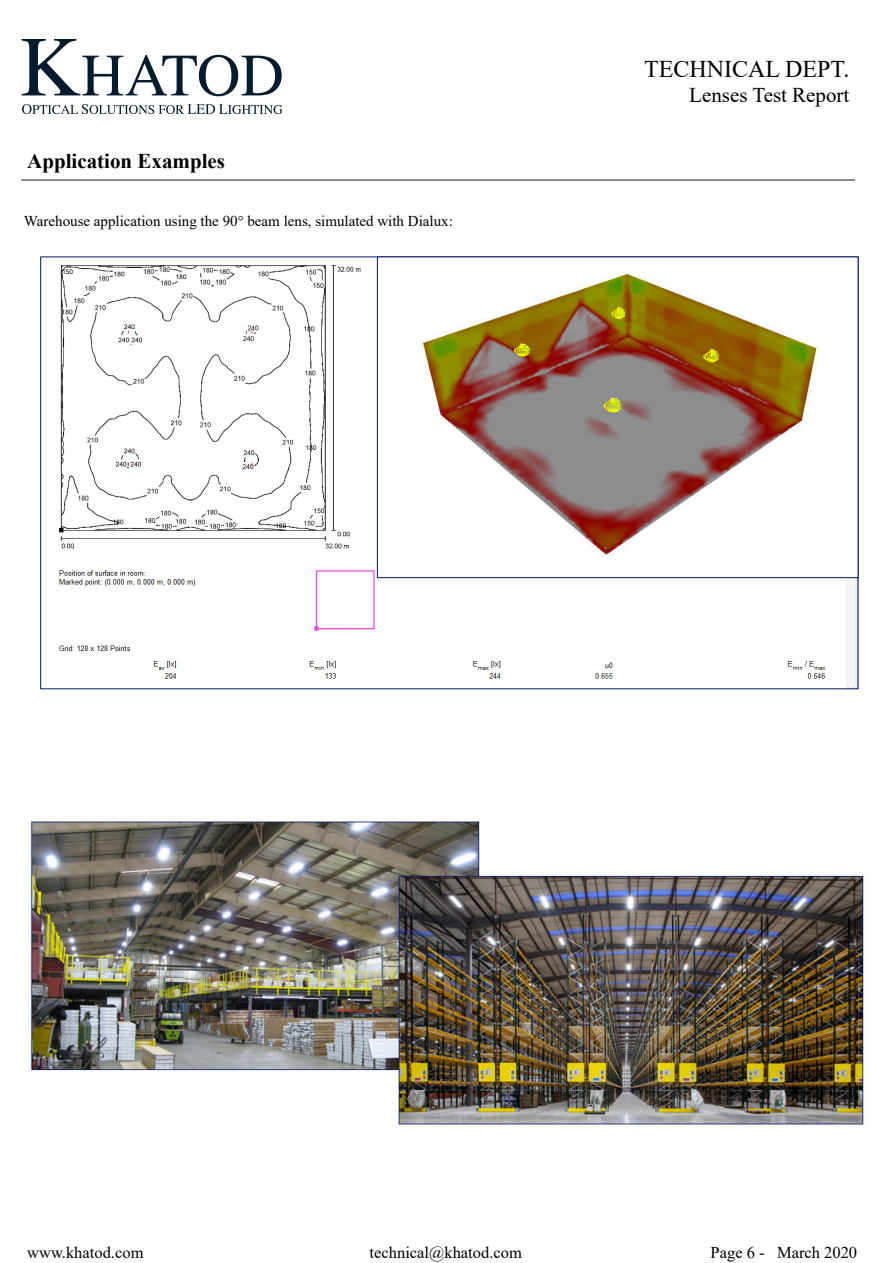
<style>
.page{position:relative;width:893px;height:1263px;background:#fff}
.page>*{position:absolute;margin:0;border:0;box-sizing:border-box;transform-origin:0 0}
.t1{font:24px "Times New Roman";color:#000}
.t2{font:700 21px "Times New Roman";color:#000}
.t3{font:21px "Times New Roman";color:#000}
.t4{font:16.5px "Times New Roman";color:#000}
.t5{font:15px "Times New Roman";color:#000}
</style>
<div class="page">
<svg style="left:22px;top:39px;width:260px;height:57px"></svg>
<svg style="left:22px;top:104px;width:260px;height:10px"></svg>
<img style="left:59px;top:258px;width:797px;height:429px">
<img style="left:379px;top:258px;width:477px;height:318px">
<div style="left:377px;top:256px;width:481px;height:322px;border:1px solid #061b62"></div>
<hr style="left:21px;top:179px;width:834px;height:2px;background:#000">
<img style="left:28px;top:821px;width:836px;height:304px">
<p class="t2" style="left:27px;top:146px;width:199px">Application Examples</p>
<p class="t5" style="left:24px;top:210px;width:430px">Warehouse application using the 90° beam lens, simulated with Dialux:</p>
<h1 class="t1" style="left:644px;top:52px;width:207px">TECHNICAL DEPT.</h1>
<h2 class="t3" style="left:689px;top:81px;width:162px">Lenses Test Report</h2>
<p class="t4" style="left:27px;top:1241px;width:118px">www.khatod.com</p>
<p class="t4" style="left:370px;top:1241px;width:154px">technical@khatod.com</p>
<p class="t4" style="left:711px;top:1241px;width:148px">Page 6 - March 2020</p>
</div>
